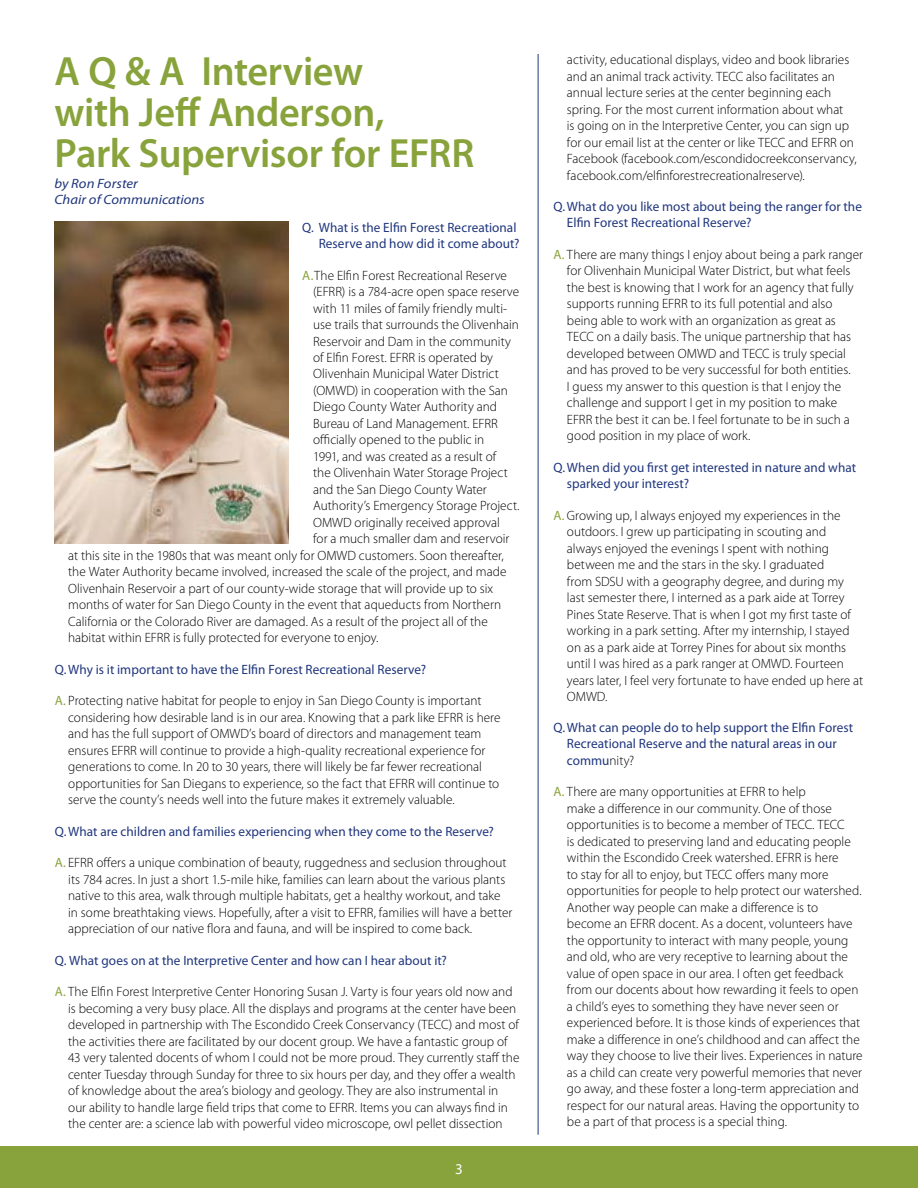
<style>
.page{position:relative;width:918px;height:1188px;background:#fff}
.page>*{position:absolute;margin:0;border:0;box-sizing:border-box;transform-origin:0 0}
.t1{font:600 41.1px/41.1px "Myriad Pro";letter-spacing:-.01em;color:#89a33c}
.t2{font:15px "Myriad Pro";color:#fff}
.t3{font:300 13.5px/16.5px "Myriad Pro";color:#000}
.t4{font:13.5px/16.5px "Myriad Pro";letter-spacing:.005em;color:#20367d}
.t5{font:italic 13.5px/16.5px "Myriad Pro";color:#20367d;scale:1.09 1}
.s1{font-weight:400;color:#89a33c}
.s2{font-weight:300;color:#000}
</style>
<div class="page">
<div style="left:0;top:1147px;width:918px;height:41px;background:#89a33c"></div>
<hr style="left:538px;top:54px;width:1px;height:1081px;background:#20367d">
<img style="left:55px;top:221px;width:234px;height:322px">
<h1 class="t1" style="left:54px;top:49px;width:421px">A Q &amp; A Interview<br>with Jeff Anderson,<br>Park Supervisor for EFRR</h1>
<p class="t5" style="left:54px;top:175px;width:139px">by Ron Forster<br>Chair of Communications</p>
<p class="t4" style="left:302px;top:219px;width:219px;text-align:right">Q. What is the Elfin Forest Recreational<br>Reserve and how did it come about?</p>
<p class="t3" style="left:302px;top:267px;width:206px"><span class="s1">A.</span>The Elfin Forest Recreational Reserve</p>
<p class="t3" style="left:313px;top:283px;width:208px">(EFRR) is a 784-acre open space reserve</p>
<p class="t3" style="left:313px;top:300px;width:196px">with 11 miles of family friendly multi-</p>
<p class="t3" style="left:313px;top:316px;width:207px">use trails that surrounds the Olivenhain</p>
<p class="t3" style="left:313px;top:333px;width:199px">Reservoir and Dam in the community</p>
<p class="t3" style="left:313px;top:349px;width:181px">of Elfin Forest. EFRR is operated by</p>
<p class="t3" style="left:313px;top:366px;width:187px">Olivenhain Municipal Water District</p>
<p class="t3" style="left:313px;top:382px;width:196px">(OMWD) in cooperation with the San</p>
<p class="t3" style="left:313px;top:399px;width:185px">Diego County Water Authority and</p>
<p class="t3" style="left:313px;top:415px;width:186px">Bureau of Land Management. EFRR</p>
<p class="t3" style="left:313px;top:432px;width:173px">officially opened to the public in</p>
<p class="t3" style="left:313px;top:448px;width:185px">1991, and was created as a result of</p>
<p class="t3" style="left:313px;top:465px;width:196px">the Olivenhain Water Storage Project</p>
<p class="t3" style="left:313px;top:481px;width:175px">and the San Diego County Water</p>
<p class="t3" style="left:313px;top:498px;width:208px">Authority’s Emergency Storage Project.</p>
<p class="t3" style="left:313px;top:514px;width:188px">OMWD originally received approval</p>
<p class="t3" style="left:313px;top:531px;width:198px">for a much smaller dam and reservoir</p>
<p class="t3" style="left:68px;top:547px;width:437px">at this site in the 1980s that was meant only for OMWD customers. Soon thereafter,</p>
<p class="t3" style="left:68px;top:564px;width:440px">the Water Authority became involved, increased the scale of the project, and made</p>
<p class="t3" style="left:68px;top:580px;width:427px">Olivenhain Reservoir a part of our county-wide storage that will provide up to six</p>
<p class="t3" style="left:68px;top:597px;width:434px">months of water for San Diego County in the event that aqueducts from Northern</p>
<p class="t3" style="left:68px;top:613px;width:421px">California or the Colorado River are damaged. As a result of the project all of the</p>
<p class="t3" style="left:68px;top:630px;width:312px">habitat within EFRR is fully protected for everyone to enjoy.</p>
<p class="t4" style="left:55px;top:661px;width:373px">Q.Why is it important to have the Elfin Forest Recreational Reserve?</p>
<p class="t3" style="left:68px;top:693px;width:434px;text-indent:-13px"><span class="s1">A.</span> Protecting native habitat for people to enjoy in San Diego County is important considering how desirable land is in our area. Knowing that a park like EFRR is here and has the full support of OMWD’s board of directors and management team ensures EFRR will continue to provide a high-quality recreational experience for generations to come. In 20 to 30 years, there will likely be far fewer recreational opportunities for San Diegans to experience, so the fact that EFRR will continue to serve the county’s needs well into the future makes it extremely valuable.</p>
<p class="t4" style="left:55px;top:823px;width:441px">Q.What are children and families experiencing when they come to the Reserve?</p>
<p class="t3" style="left:68px;top:855px;width:446px;text-indent:-13px"><span class="s1">A.</span> EFRR offers a unique combination of beauty, ruggedness and seclusion throughout its 784 acres. In just a short 1.5-mile hike, families can learn about the various plants native to this area, walk through multiple habitats, get a healthy workout, and take in some breathtaking views. Hopefully, after a visit to EFRR, families will have a better appreciation of our native flora and fauna, and will be inspired to come back.</p>
<p class="t4" style="left:55px;top:952px;width:394px">Q. What goes on at the Interpretive Center and how can I hear about it?</p>
<p class="t3" style="left:68px;top:984px;width:453px;text-indent:-13px"><span class="s1">A.</span> The Elfin Forest Interpretive Center Honoring Susan J. Varty is four years old now and is becoming a very busy place. All the displays and programs at the center have been developed in partnership with The Escondido Creek Conservancy (TECC) and most of the activities there are facilitated by our docent group. We have a fantastic group of 43 very talented docents of whom I could not be more proud. They currently staff the center Tuesday through Sunday for three to six hours per day, and they offer a wealth of knowledge about the area’s biology and geology. They are also instrumental in our ability to handle large field trips that come to EFRR. Items you can always find in the center are: a science lab with powerful video microscope, owl pellet dissection</p>
<p class="t2" style="left:455px;top:1159px;width:9px">3</p>
<p class="t3" style="left:567px;top:51px;width:291px">activity, educational displays, video and book libraries and an animal track activity. TECC also facilitates an annual lecture series at the center beginning each spring. For the most current information about what<br>is going on in the Interpretive Center, you can sign up for our email list at the center or like TECC and EFRR on Facebook (facebook.com/escondidocreekconservancy, facebook.com/elfinforestrecreationalreserve).</p>
<p class="t4" style="left:567px;top:198px;width:297px;text-indent:-13px">Q.What do you like most about being the ranger for the<br>Elfin Forest Recreational Reserve?</p>
<p class="t3" style="left:567px;top:246px;width:298px;text-indent:-13px"><span class="s1">A.</span> There are many things I enjoy about being a park ranger for Olivenhain Municipal Water District, but what feels the best is knowing that I work for an agency that fully supports running EFRR to its full potential and also being able to work with an organization as great as TECC on a daily basis. The unique partnership that has developed between OMWD and TECC is truly special and has proved to be very successful for both entities.<br>I guess my answer to this question is that I enjoy the challenge and support I get in my position to make EFRR the best it can be. I feel fortunate to be in such a good position in my place of work.</p>
<p class="t4" style="left:567px;top:459px;width:291px;text-indent:-13px">Q.When did you first get interested in nature and what sparked your interest?</p>
<p class="t3" style="left:567px;top:507px;width:298px;text-indent:-13px"><span class="s1">A.</span> Growing up, I always enjoyed my experiences in the outdoors. I grew up participating in scouting and always enjoyed the evenings I spent with nothing between me and the stars in the sky. I graduated<br>from SDSU with a geography degree, and during my last semester there, I interned as a park aide at Torrey Pines State Reserve. That is when I got my first taste of working in a park setting. After my internship, I stayed on as a park aide at Torrey Pines for about six months until I was hired as a park ranger at OMWD. Fourteen years later, I feel very fortunate to have ended up here at OMWD.</p>
<p class="t4" style="left:567px;top:719px;width:288px;text-indent:-13px">Q.What can people do to help support the Elfin Forest<br>Recreational Reserve and the natural areas in our commu<span class="s2">nity?</span></p>
<p class="t3" style="left:567px;top:784px;width:297px;text-indent:-13px"><span class="s1">A.</span> There are many opportunities at EFRR to help<br>make a difference in our community. One of those opportunities is to become a member of TECC. TECC<br>is dedicated to preserving land and educating people within the Escondido Creek watershed. EFRR is here<br>to stay for all to enjoy, but TECC offers many more opportunities for people to help protect our watershed.<br>Another way people can make a difference is to become an EFRR docent. As a docent, volunteers have the opportunity to interact with many people, young and old, who are very receptive to learning about the value of open space in our area. I often get feedback from our docents about how rewarding it feels to open a child’s eyes to something they have never seen or experienced before. It is those kinds of experiences that make a difference in one’s childhood and can affect the way they choose to live their lives. Experiences in nature as a child can create very powerful memories that never go away, and these foster a long-term appreciation and respect for our natural areas. Having the opportunity to be a part of that process is a special thing.</p>
</div>
